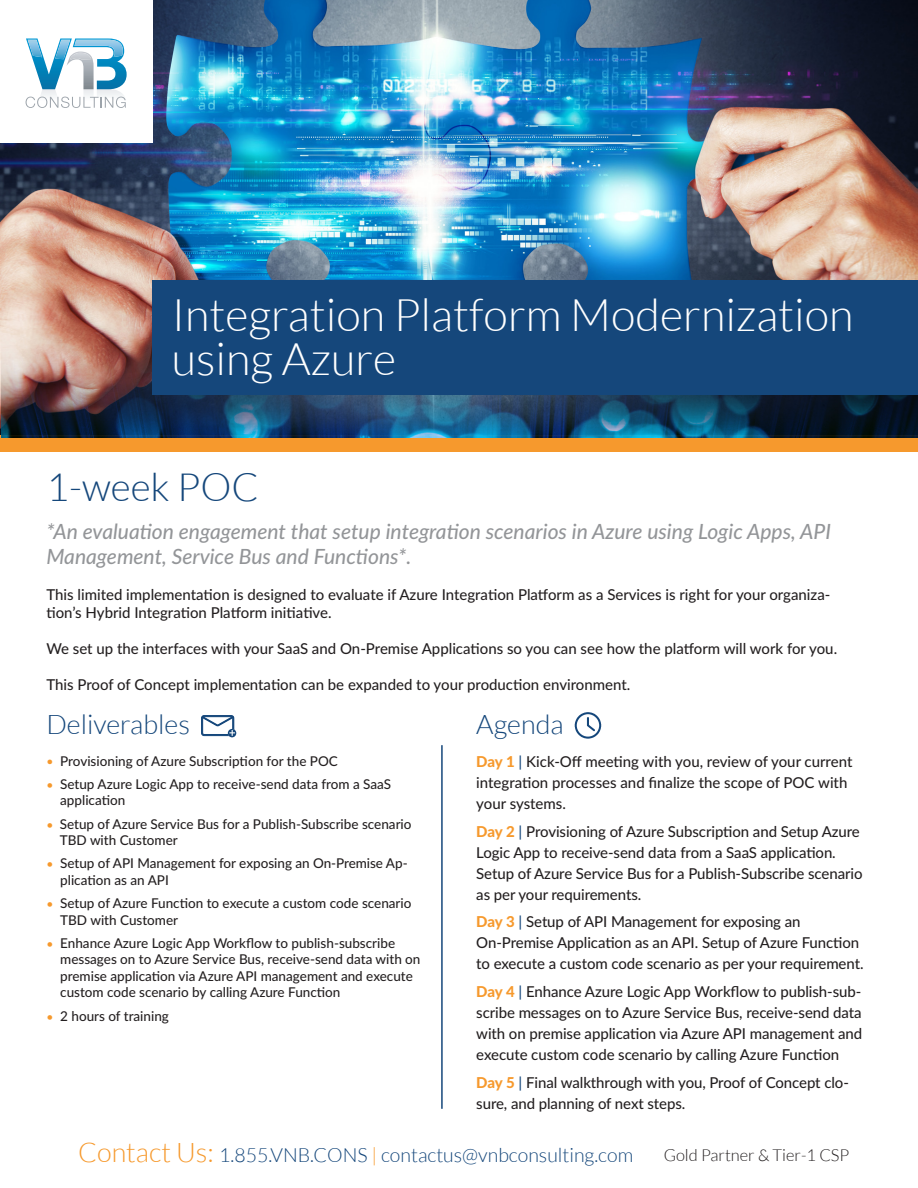
<style>
.page{position:relative;width:918px;height:1188px;background:#fff}
.page>*{position:absolute;margin:0;border:0;box-sizing:border-box;transform-origin:0 0}
.t1{font:300 45px/43.5px "Lato";color:#fff}
.t2{font:300 39px "Lato";color:#15477b}
.t3{font:300 27px "Lato";color:#15477b}
.t4{font:italic 500 21px/25.2px "Lato";color:#939598}
.t5{font:300 19.5px "Lato";color:#15477b}
.t6{font:300 16.5px "Lato";color:#231f20}
.t7{font:500 15px/21px "Lato";letter-spacing:-.005em;color:#231f20}
.t8{font:500 13.5px/16.5px "Lato";color:#231f20}
.s1{font-size:12px;color:#f6992d}
.s2{font-weight:800;color:#f6992d}
.s3{color:#15477b}
.s4{font-size:27px;color:#f6992d}
.s5{color:#f6992d}
</style>
<div class="page">
<img style="left:0;top:0;width:918px;height:435px">
<div style="left:0;top:0;width:153px;height:143px;background:#fff"></div>
<svg style="left:26px;top:38px;width:101px;height:70px"></svg>
<img style="left:28px;top:40px;width:14px;height:17px">
<img style="left:55px;top:40px;width:15px;height:19px">
<img style="left:70px;top:53px;width:21px;height:6px">
<img style="left:74px;top:40px;width:49px;height:17px">
<div style="left:0;top:435px;width:918px;height:16px;background:#f6992d"></div>
<svg style="left:201px;top:715px;width:35px;height:22px"></svg>
<svg style="left:575px;top:712px;width:26px;height:27px"></svg>
<hr style="left:441px;top:745px;width:2px;height:364px;background:#15477b">
<img style="left:1px;top:284px;width:917px;height:154px">
<div style="left:153px;top:280px;width:765px;height:115px;background:#15477b"></div>
<p class="t1" style="left:172px;top:293px;width:683px">Integration Platform Modernization using Azure</p>
<p class="t2" style="left:46px;top:466px;width:214px">1-week POC</p>
<p class="t4" style="left:46px;top:518px;width:786px">*An evaluation engagement that setup integration scenarios in Azure using Logic Apps, API<br>Management, Service Bus and Functions*.</p>
<p class="t7" style="left:46px;top:585px;width:786px;line-height:18px">This limited implementation is designed to evaluate if Azure Integration Platform as a Services is right for your organiza&shy;tion’s Hybrid Integration Platform initiative.</p>
<p class="t7" style="left:46px;top:637px;width:792px">We set up the interfaces with your SaaS and On-Premise Applications so you can see how the platform will work for you.</p>
<p class="t7" style="left:46px;top:673px;width:585px">This Proof of Concept implementation can be expanded to your production environment.</p>
<p class="t3" style="left:46px;top:710px;width:145px">Deliverables</p>
<p class="t8" style="left:46px;top:752px;width:293px"><span class="s1">•</span> Provisioning of Azure Subscription for the POC</p>
<p class="t8" style="left:60px;top:775px;width:332px;text-indent:-14px"><span class="s1">•</span> Setup Azure Logic App to receive-send data from a SaaS application</p>
<p class="t8" style="left:60px;top:815px;width:353px;text-indent:-13px"><span class="s1">•</span> Setup of Azure Service Bus for a Publish-Subscribe scenario<br>TBD with Customer</p>
<p class="t8" style="left:60px;top:855px;width:349px;text-indent:-14px"><span class="s1">•</span> Setup of API Management for exposing an On-Premise Ap&shy;plication as an API</p>
<p class="t8" style="left:60px;top:894px;width:353px;text-indent:-14px"><span class="s1">•</span> Setup of Azure Function to execute a custom code scenario<br>TBD with Customer</p>
<p class="t8" style="left:60px;top:934px;width:362px;text-indent:-14px"><span class="s1">•</span> Enhance Azure Logic App Workflow to publish-subscribe messages on to Azure Service Bus, receive-send data with on premise application via Azure API management and execute custom code scenario by calling Azure Function</p>
<p class="t8" style="left:46px;top:1007px;width:124px"><span class="s1">•</span> 2 hours of training</p>
<p class="t3" style="left:476px;top:710px;width:89px">Agenda</p>
<p class="t7" style="left:476px;top:750px;width:378px"><span class="s2">Day 1</span> <span class="s3">|</span> Kick-Off meeting with you, review of your current integration processes and finalize the scope of POC with your systems.</p>
<p class="t7" style="left:476px;top:820px;width:388px"><span class="s2">Day 2</span> <span class="s3">|</span> Provisioning of Azure Subscription and Setup Azure Logic App to receive-send data from a SaaS application.<br>Setup of Azure Service Bus for a Publish-Subscribe scenario as per your requirements.</p>
<p class="t7" style="left:476px;top:911px;width:389px"><span class="s2">Day 3</span> <span class="s3">|</span> Setup of API Management for exposing an<br>On-Premise Application as an API. Setup of Azure Function to execute a custom code scenario as per your requirement.</p>
<p class="t7" style="left:476px;top:980px;width:387px;text-align:justify"><span class="s2">Day 4</span> <span class="s3">|</span> Enhance Azure Logic App Workflow to publish-sub&shy;scribe messages on to Azure Service Bus, receive-send data with on premise application via Azure API management and execute custom code scenario by calling Azure Function</p>
<p class="t7" style="left:476px;top:1071px;width:374px"><span class="s2">Day 5</span> <span class="s3">|</span> Final walkthrough with you, Proof of Concept clo&shy;sure, and planning of next steps.</p>
<p class="t5" style="left:78px;top:1145px;width:557px"><span class="s4">Contact Us:</span> 1.855.VNB.CONS <span class="s5">|</span> contactus@vnbconsulting.com</p>
<p class="t6" style="left:664px;top:1147px;width:187px">Gold Partner &amp; Tier-1 CSP</p>
</div>
